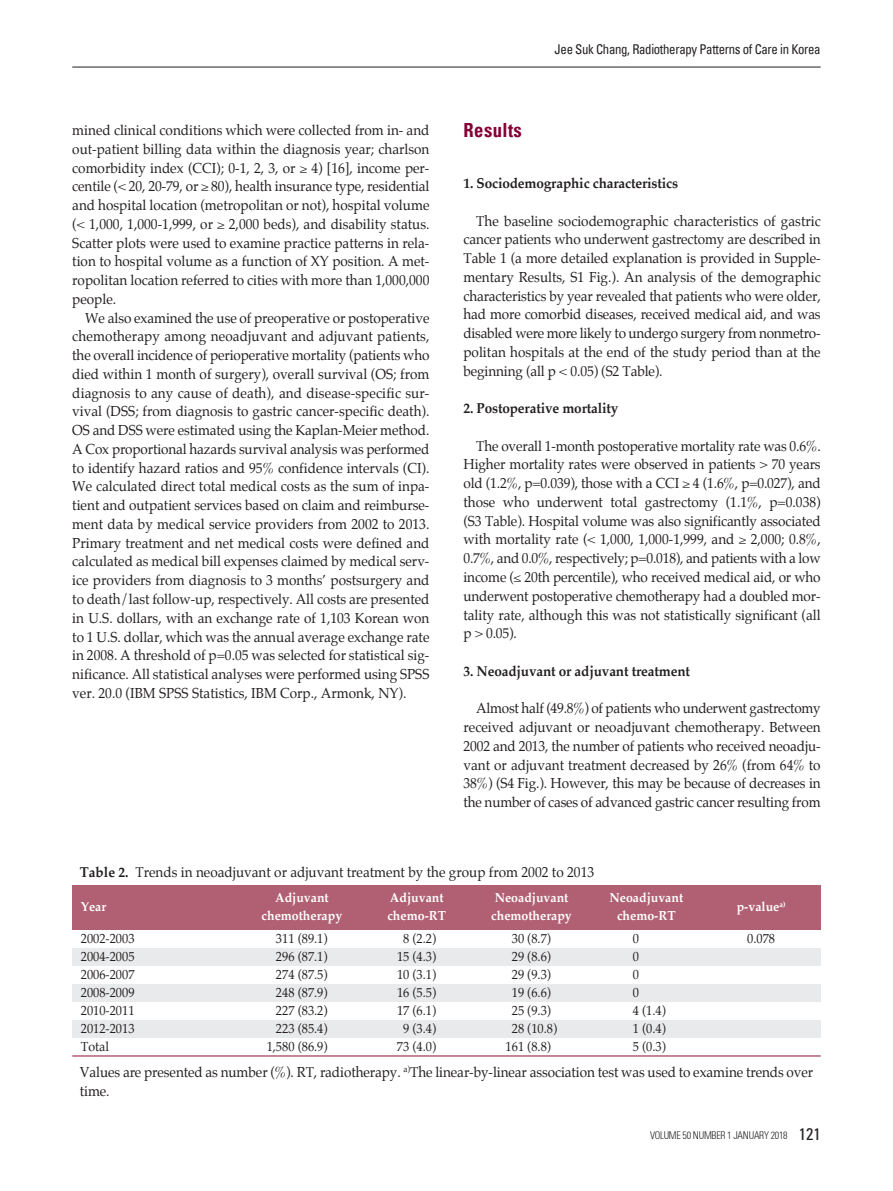
<style>
.page{position:relative;width:893px;height:1191px;background:#fff}
.page>*{position:absolute;margin:0;border:0;box-sizing:border-box;transform-origin:0 0}
.t1{font:700 condensed 19.5px "Univers";letter-spacing:.025em;color:#840037;scale:.95 1}
.t2{font:14.25px/18.8px "Palatino";color:#231f20;text-align:justify;scale:.95 1}
.t3{font:700 14.25px "Palatino";letter-spacing:-.01em;color:#231f20;scale:.95 1}
.t4{font:condensed 13.5px "Univers";letter-spacing:-.025em;color:#231f20;scale:.95 1}
.t5{font:13.05px "Palatino";color:#231f20;scale:.95 1}
.t6{font:700 13.05px "Palatino";color:#fff;scale:.95 1}
.t7{font:300 condensed 10.5px "Univers";letter-spacing:-.025em;color:#231f20;scale:.95 1}
.s1{font-weight:700}
.s2{color:#fff}
.s3{color:#e9eaeb}
.s4{font-weight:400;font-size:16.5px}
</style>
<div class="page">
<div style="left:72px;top:885px;width:749px;height:44px;background:#b06072"></div>
<div style="left:72px;top:949px;width:749px;height:17px;background:#e9eaeb"></div>
<div style="left:72px;top:985px;width:749px;height:17px;background:#e9eaeb"></div>
<div style="left:72px;top:1020px;width:749px;height:17px;background:#e9eaeb"></div>
<hr style="left:72px;top:1055px;width:749px;height:1px;background:#b06072">
<hr style="left:72px;top:67px;width:749px;height:1px;background:#231f20">
<p class="t2" style="left:72px;top:122px;width:377px">mined clinical conditions which were collected from in- and out-patient billing data within the diagnosis year; charlson comorbidity index (CCI); 0-1, 2, 3, or " 4) [16], income per&shy;centile (&lt; 20, 20-79, or " 80), health insurance type, residential and hospital location (metropolitan or not), hospital volume (&lt; 1,000, 1,000-1,999, or " 2,000 beds), and disability status.<br>Scatter plots were used to examine practice patterns in rela&shy;tion to hospital volume as a function of XY position. A met&shy;ropolitan location referred to cities with more than 1,000,000 people.</p>
<p class="t2" style="left:72px;top:309px;width:377px;text-indent:13px">We also examined the use of preoperative or postoperative chemotherapy among neoadjuvant and adjuvant patients, the overall incidence of perioperative mortality (patients who died within 1 month of surgery), overall survival (OS; from diagnosis to any cause of death), and disease-specific sur&shy;vival (DSS; from diagnosis to gastric cancer-specific death).<br>OS and DSS were estimated using the Kaplan-Meier method.<br>A Cox proportional hazards survival analysis was performed to identify hazard ratios and 95% confidence intervals (CI).<br>We calculated direct total medical costs as the sum of inpa&shy;tient and outpatient services based on claim and reimburse&shy;ment data by medical service providers from 2002 to 2013.<br>Primary treatment and net medical costs were defined and calculated as medical bill expenses claimed by medical serv&shy;ice providers from diagnosis to 3 months’ postsurgery and to death/last follow-up, respectively. All costs are presented in U.S. dollars, with an exchange rate of 1,103 Korean won to 1 U.S. dollar, which was the annual average exchange rate in 2008. A threshold of p=0.05 was selected for statistical sig&shy;nificance. All statistical analyses were performed using SPSS ver. 20.0 (IBM SPSS Statistics, IBM Corp., Armonk, NY).</p>
<h1 class="t1" style="left:463px;top:118px;width:63px">Results</h1>
<p class="t4" style="left:554px;top:41px;width:282px">Jee Suk Chang, Radiotherapy Patterns of Care in Korea</p>
<p class="t3" style="left:463px;top:176px;width:227px">1. Sociodemographic characteristics</p>
<p class="t2" style="left:463px;top:212px;width:377px;text-indent:13px">The baseline sociodemographic characteristics of gastric cancer patients who underwent gastrectomy are described in Table 1 (a more detailed explanation is provided in Supple&shy;mentary Results, S1 Fig.). An analysis of the demographic characteristics by year revealed that patients who were older, had more comorbid diseases, received medical aid, and was disabled were more likely to undergo surgery from nonmetro&shy;politan hospitals at the end of the study period than at the beginning (all p &lt; 0.05) (S2 Table).</p>
<p class="t3" style="left:463px;top:401px;width:165px">2. Postoperative mortality</p>
<p class="t2" style="left:463px;top:437px;width:377px;text-indent:13px">The overall 1-month postoperative mortality rate was 0.6%.<br>Higher mortality rates were observed in patients &gt; 70 years old (1.2%, p=0.039), those with a CCI " 4 (1.6%, p=0.027), and those who underwent total gastrectomy (1.1%, p=0.038) (S3 Table). Hospital volume was also significantly associated with mortality rate (&lt; 1,000, 1,000-1,999, and " 2,000; 0.8%, 0.7%, and 0.0%, respectively; p=0.018), and patients with a low income (! 20th percentile), who received medical aid, or who underwent postoperative chemotherapy had a doubled mor&shy;tality rate, although this was not statistically significant (all p &gt; 0.05).</p>
<p class="t3" style="left:463px;top:664px;width:240px">3. Neoadjuvant or adjuvant treatment</p>
<p class="t2" style="left:463px;top:700px;width:377px;text-indent:13px">Almost half (49.8%) of patients who underwent gastrectomy received adjuvant or neoadjuvant chemotherapy. Between 2002 and 2013, the number of patients who received neoadju&shy;vant or adjuvant treatment decreased by 26% (from 64% to 38%) (S4 Fig.). However, this may be because of decreases in the number of cases of advanced gastric cancer resulting from</p>
<p class="t2" style="left:80px;top:864px;width:543px"><span class="s1">Table 2.</span> Trends in neoadjuvant or adjuvant treatment by the group from 2002 to 2013</p>
<p class="t6" style="left:81px;top:900px;width:28px">Year</p>
<p class="t6" style="left:275px;top:891px;width:58px">Adjuvant</p>
<p class="t6" style="left:390px;top:891px;width:58px">Adjuvant</p>
<p class="t6" style="left:495px;top:891px;width:79px">Neoadjuvant</p>
<p class="t6" style="left:609px;top:891px;width:79px">Neoadjuvant</p>
<p class="t6" style="left:262px;top:909px;width:86px">chemotherapy</p>
<p class="t6" style="left:387px;top:909px;width:63px">chemo-RT</p>
<p class="t6" style="left:491px;top:909px;width:86px">chemotherapy</p>
<p class="t6" style="left:617px;top:909px;width:63px">chemo-RT</p>
<p class="t6" style="left:737px;top:900px;width:53px">p-value<sup>a)</sup></p>
<p class="t5" style="left:81px;top:932px;width:58px">2002-2003</p>
<p class="t5" style="left:276px;top:932px;width:56px">311 (89.1)</p>
<p class="t5" style="left:403px;top:932px;width:36px">8 (2.2)</p>
<p class="t5" style="left:512px;top:932px;width:43px">30 (8.7)</p>
<p class="t5" style="left:633px;top:932px;width:16px">0 <span class="s2">(</span></p>
<p class="t5" style="left:747px;top:932px;width:31px">0.078</p>
<p class="t5" style="left:81px;top:950px;width:58px">2004-2005</p>
<p class="t5" style="left:276px;top:950px;width:56px">296 (87.1)</p>
<p class="t5" style="left:397px;top:950px;width:43px">15 (4.3)</p>
<p class="t5" style="left:512px;top:950px;width:43px">29 (8.6)</p>
<p class="t5" style="left:633px;top:950px;width:16px">0 <span class="s3">(</span></p>
<p class="t5" style="left:81px;top:968px;width:58px">2006-2007</p>
<p class="t5" style="left:276px;top:968px;width:56px">274 (87.5)</p>
<p class="t5" style="left:397px;top:968px;width:43px">10 (3.1)</p>
<p class="t5" style="left:512px;top:968px;width:43px">29 (9.3)</p>
<p class="t5" style="left:633px;top:968px;width:16px">0 <span class="s2">(</span></p>
<p class="t5" style="left:81px;top:986px;width:58px">2008-2009</p>
<p class="t5" style="left:276px;top:986px;width:56px">248 (87.9)</p>
<p class="t5" style="left:397px;top:986px;width:43px">16 (5.5)</p>
<p class="t5" style="left:512px;top:986px;width:43px">19 (6.6)</p>
<p class="t5" style="left:633px;top:986px;width:16px">0 <span class="s3">(</span></p>
<p class="t5" style="left:81px;top:1004px;width:58px">2010-2011</p>
<p class="t5" style="left:276px;top:1004px;width:56px">227 (83.2)</p>
<p class="t5" style="left:397px;top:1004px;width:43px">17 (6.1)</p>
<p class="t5" style="left:512px;top:1004px;width:43px">25 (9.3)</p>
<p class="t5" style="left:633px;top:1004px;width:36px">4 (1.4)</p>
<p class="t5" style="left:81px;top:1022px;width:58px">2012-2013</p>
<p class="t5" style="left:276px;top:1022px;width:56px">223 (85.4)</p>
<p class="t5" style="left:403px;top:1022px;width:36px">9 (3.4)</p>
<p class="t5" style="left:512px;top:1022px;width:49px">28 (10.8)</p>
<p class="t5" style="left:633px;top:1022px;width:36px">1 (0.4)</p>
<p class="t5" style="left:81px;top:1040px;width:31px">Total</p>
<p class="t5" style="left:267px;top:1040px;width:66px">1,580 (86.9)</p>
<p class="t5" style="left:397px;top:1040px;width:43px">73 (4.0)</p>
<p class="t5" style="left:506px;top:1040px;width:49px">161 (8.8)</p>
<p class="t5" style="left:633px;top:1040px;width:36px">5 (0.3)</p>
<p class="t2" style="left:80px;top:1063px;width:773px">Values are presented as number (%). RT, radiotherapy. <sup>a)</sup>The linear-by-linear association test was used to examine trends over time.</p>
<p class="t7" style="left:650px;top:1129px;width:181px">VOLUME 50 NUMBER 1 JANUARY 2018 <span class="s4">121</span></p>
</div>
